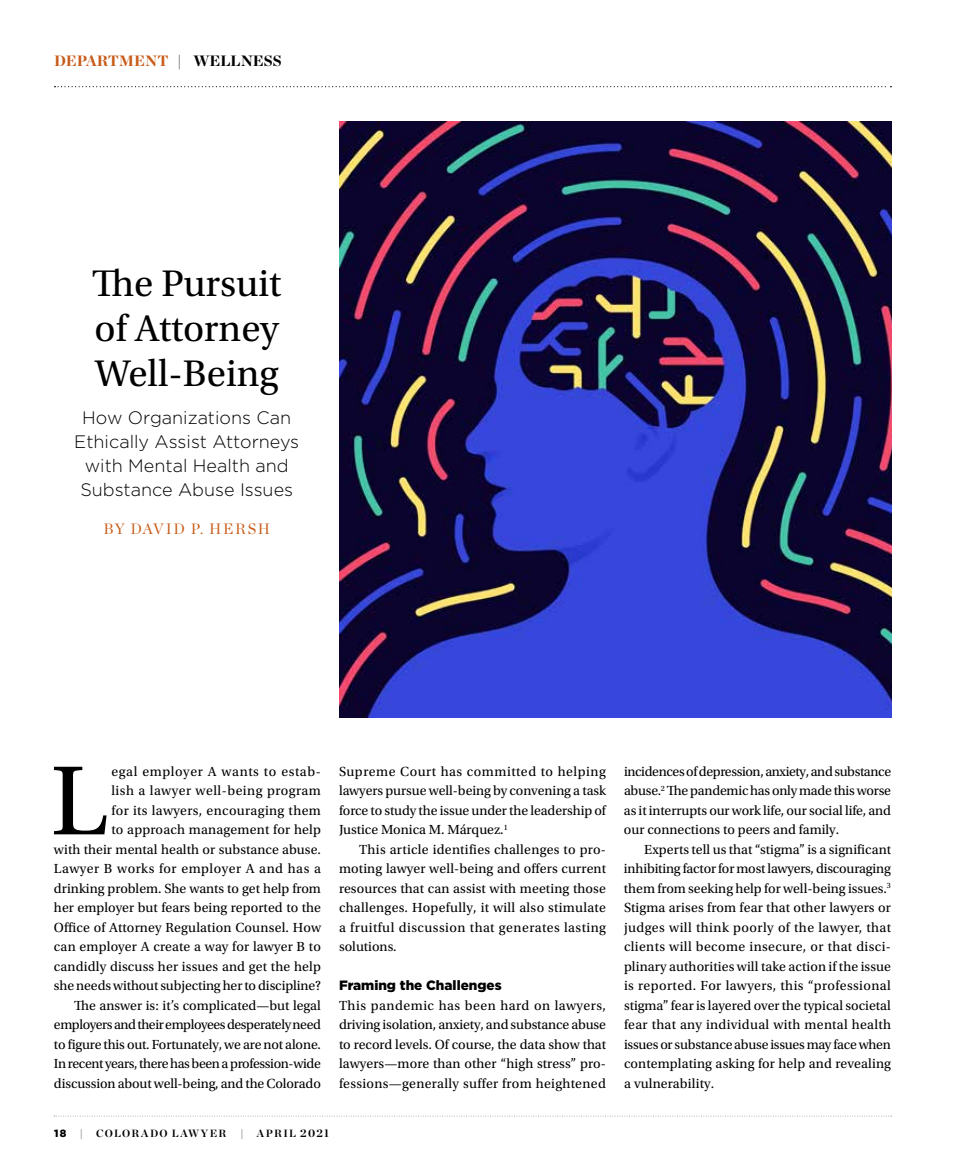
<style>
.page{position:relative;width:972px;height:1175px;background:#fff}
.page>*{position:absolute;margin:0;border:0;box-sizing:border-box;transform-origin:0 0}
.t1{font:103.5px "Utopia Std";color:#000}
.t2{font:39px/45px "Utopia Std";color:#000;text-align:justify}
.t3{font:300 18px/24px "Gotham";color:#000;text-align:center}
.t4{font:900 15px "Chronicle Display";color:#c85c1a}
.t5{font:15px "Chronicle Display";letter-spacing:.11em;color:#c85c1a}
.t6{font:13.8px/19.5px "Utopia Std";letter-spacing:.005em;color:#000;text-align:justify}
.t7{font:900 13.5px "Gotham";color:#000}
.t8{font:700 10.5px "Chronicle Display";letter-spacing:.125em;color:#000}
.t9{font:900 10.5px "Gotham";color:#000}
.s1{color:#000}
.s2{font-size:11.25px}
</style>
<div class="page">
<svg style="left:54px;top:1115px;width:838px;height:1px"></svg>
<svg style="left:55px;top:86px;width:836px;height:1px"></svg>
<img style="left:340px;top:122px;width:551px;height:595px">
<p class="t4" style="left:54px;top:48px;width:229px">DEPARTMENT <span class="s1">| WELLNESS</span></p>
<h2 class="t2" style="left:92px;top:261px;width:191px">The Pursuit of Attorney Well-Being</h2>
<h3 class="t3" style="left:74px;top:404px;width:226px">How Organizations Can<br>Ethically Assist Attorneys with Mental Health and<br>Substance Abuse Issues</h3>
<p class="t5" style="left:103px;top:517px;width:168px">BY DAVID P. HERSH</p>
<p class="t6" style="left:54px;top:762px;width:269px;text-align:right">egal employer A wants to estab-<br>lish a lawyer well-being program<br>for its lawyers, encouraging them<br>to approach management for help<br>with their mental health or substance abuse.<br>Lawyer B works for employer A and has a drinking problem. She wants to get help from her employer but fears being reported to the Office of Attorney Regulation Counsel. How can employer A create a way for lawyer B to candidly discuss her issues and get the help she needs without subjecting her to discipline?<br>The answer is: it’s complicated—but legal employers and their employees desperately need to figure this out. Fortunately, we are not alone.<br>In recent years, there has been a profession-wide discussion about well-being, and the Colorado</p>
<p class="t6" style="left:339px;top:761px;width:269px">Supreme Court has committed to helping lawyers pursue well-being by convening a task force to study the issue under the leadership of Justice Monica M. Márquez.<sup>1</sup></p>
<h1 class="t1" style="left:51px;top:745px;width:58px">L</h1>
<p class="t6" style="left:339px;top:840px;width:269px;text-indent:20px">This article identifies challenges to pro&shy;moting lawyer well-being and offers current resources that can assist with meeting those challenges. Hopefully, it will also stimulate a fruitful discussion that generates lasting solutions.</p>
<p class="t7" style="left:339px;top:976px;width:164px">Framing the Challenges</p>
<p class="t6" style="left:339px;top:996px;width:269px">This pandemic has been hard on lawyers, driving isolation, anxiety, and substance abuse to record levels. Of course, the data show that lawyers—more than other “high stress” pro&shy;fessions—generally suffer from heightened</p>
<p class="t9" style="left:54px;top:1126px;width:14px">18</p>
<p class="t8" style="left:80px;top:1125px;width:5px">|</p>
<p class="t8" style="left:96px;top:1125px;width:132px">COLORADO LAWYER</p>
<p class="t8" style="left:240px;top:1125px;width:5px">|</p>
<p class="t8" style="left:257px;top:1125px;width:74px">APRIL <span class="s2">2021</span></p>
<p class="t6" style="left:624px;top:762px;width:269px">incidences of depression, anxiety, and substance abuse.<sup>2</sup> The pandemic has only made this worse as it interrupts our work life, our social life, and our connections to peers and family.</p>
<p class="t6" style="left:624px;top:840px;width:269px;text-indent:20px">Experts tell us that “stigma” is a significant inhibiting factor for most lawyers, discouraging them from seeking help for well-being issues.<sup>3<br></sup>Stigma arises from fear that other lawyers or judges will think poorly of the lawyer, that clients will become insecure, or that disci&shy;plinary authorities will take action if the issue is reported. For lawyers, this “professional stigma” fear is layered over the typical societal fear that any individual with mental health issues or substance abuse issues may face when contemplating asking for help and revealing a vulnerability.</p>
</div>
